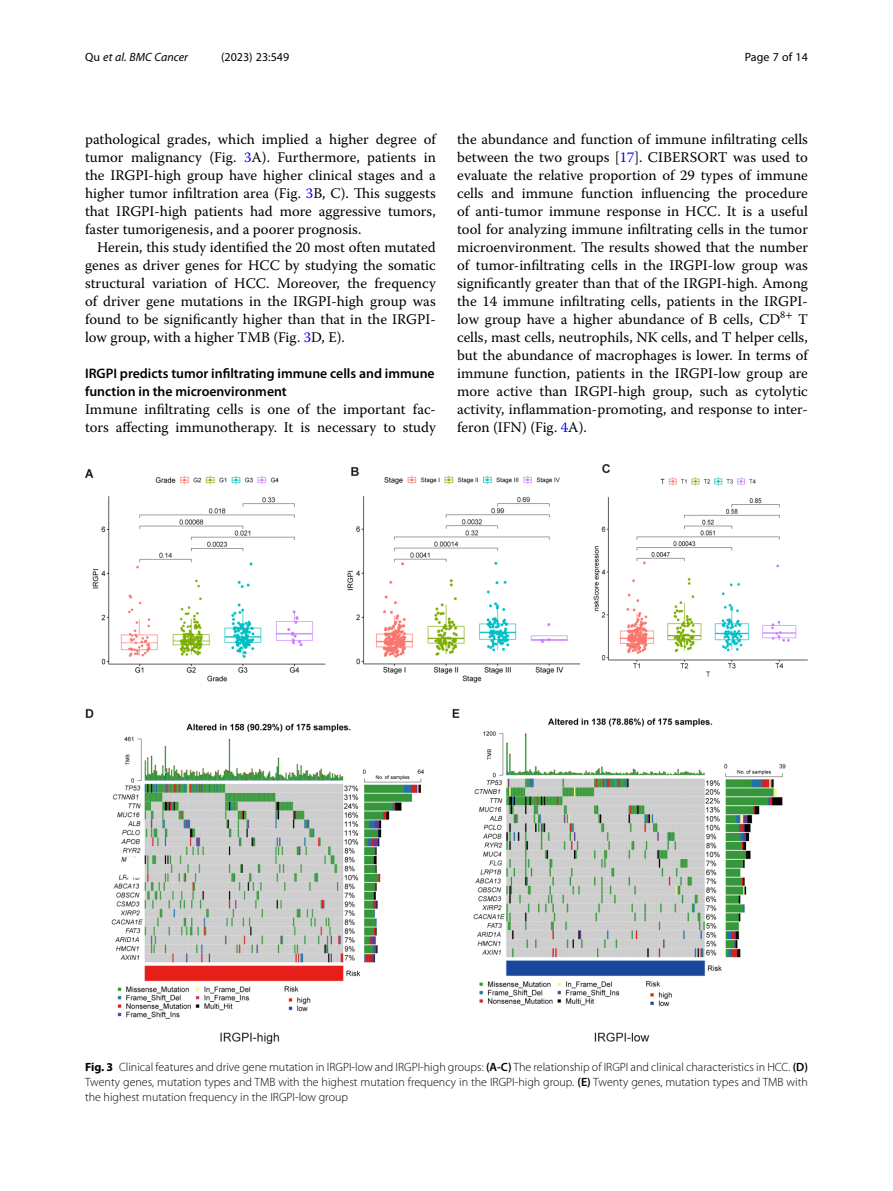
<style>
.page{position:relative;width:893px;height:1191px;background:#fff}
.page>*{position:absolute;margin:0;border:0;box-sizing:border-box;transform-origin:0 0}
.Body_Text{font:14.7px/18px "Warnock Pro";color:#000;text-align:justify}
.Body_Text_Indent{font:14.7px/18px "Warnock Pro";color:#000;text-align:justify}
.Head_2{font:600 13.8px/18px "Myriad Pro";color:#000}
.Figure_Caption{font:300 12px/15px "Myriad Pro";color:#000;text-align:justify}
.t1{font:12px "Myriad Pro";color:#000}
.t2{font:italic 12px "Myriad Pro";color:#000}
.s1{font-style:normal}
.s2{color:#00f}
.s3{font-weight:700}
.s4{font-weight:600}
</style>
<div class="page">
<img style="left:85px;top:465px;width:723px;height:579px">
<p class="t2" style="left:85px;top:50px;width:104px"><span class="s1">Qu</span> et al. BMC Cancer</p>
<p class="t1" style="left:221px;top:50px;width:70px">(2023) 23:549</p>
<p class="t1" style="left:745px;top:50px;width:65px">Page 7 of 14</p>
<p class="Body_Text" style="left:85px;top:130px;width:352px">pathological grades, which implied a higher degree of tumor malignancy (Fig. <span class="s2">3</span>A). Furthermore, patients in the IRGPI-high group have higher clinical stages and a higher tumor infiltration area (Fig. <span class="s2">3</span>B, C). This suggests that IRGPI-high patients had more aggressive tumors, faster tumorigenesis, and a poorer prognosis.</p>
<p class="Body_Text_Indent" style="left:85px;top:238px;width:352px;text-indent:12px">Herein, this study identified the 20 most often mutated genes as driver genes for HCC by studying the somatic structural variation of HCC. Moreover, the frequency of driver gene mutations in the IRGPI-high group was found to be significantly higher than that in the IRGPI&shy;low group, with a higher TMB (Fig. <span class="s2">3</span>D, E).</p>
<p class="Head_2" style="left:85px;top:364px;width:351px">IRGPI predicts tumor infiltrating immune cells and immune function in the microenvironment</p>
<p class="Body_Text" style="left:85px;top:400px;width:352px">Immune infiltrating cells is one of the important fac&shy;tors affecting immunotherapy. It is necessary to study</p>
<p class="Body_Text" style="left:457px;top:130px;width:352px">the abundance and function of immune infiltrating cells between the two groups [<span class="s2">17</span>]. CIBERSORT was used to evaluate the relative proportion of 29 types of immune cells and immune function influencing the procedure of anti-tumor immune response in HCC. It is a useful tool for analyzing immune infiltrating cells in the tumor microenvironment. The results showed that the number of tumor-infiltrating cells in the IRGPI-low group was significantly greater than that of the IRGPI-high. Among the 14 immune infiltrating cells, patients in the IRGPI&shy;low group have a higher abundance of B cells, CD<sup>8</sup><sup>+</sup> T cells, mast cells, neutrophils, NK cells, and T helper cells, but the abundance of macrophages is lower. In terms of immune function, patients in the IRGPI-low group are more active than IRGPI-high group, such as cytolytic activity, inflammation-promoting, and response to inter&shy;feron (IFN) (Fig. <span class="s2">4</span>A).</p>
<p class="Figure_Caption" style="left:85px;top:1059px;width:724px"><span class="s3">Fig. 3</span> Clinical features and drive gene mutation in IRGPI-low and IRGPI-high groups: <span class="s4">(A-C)</span> The relationship of IRGPI and clinical characteristics in HCC. <span class="s4">(D)<br></span>Twenty genes, mutation types and TMB with the highest mutation frequency in the IRGPI-high group. <span class="s4">(E)</span> Twenty genes, mutation types and TMB with the highest mutation frequency in the IRGPI-low group</p>
</div>
